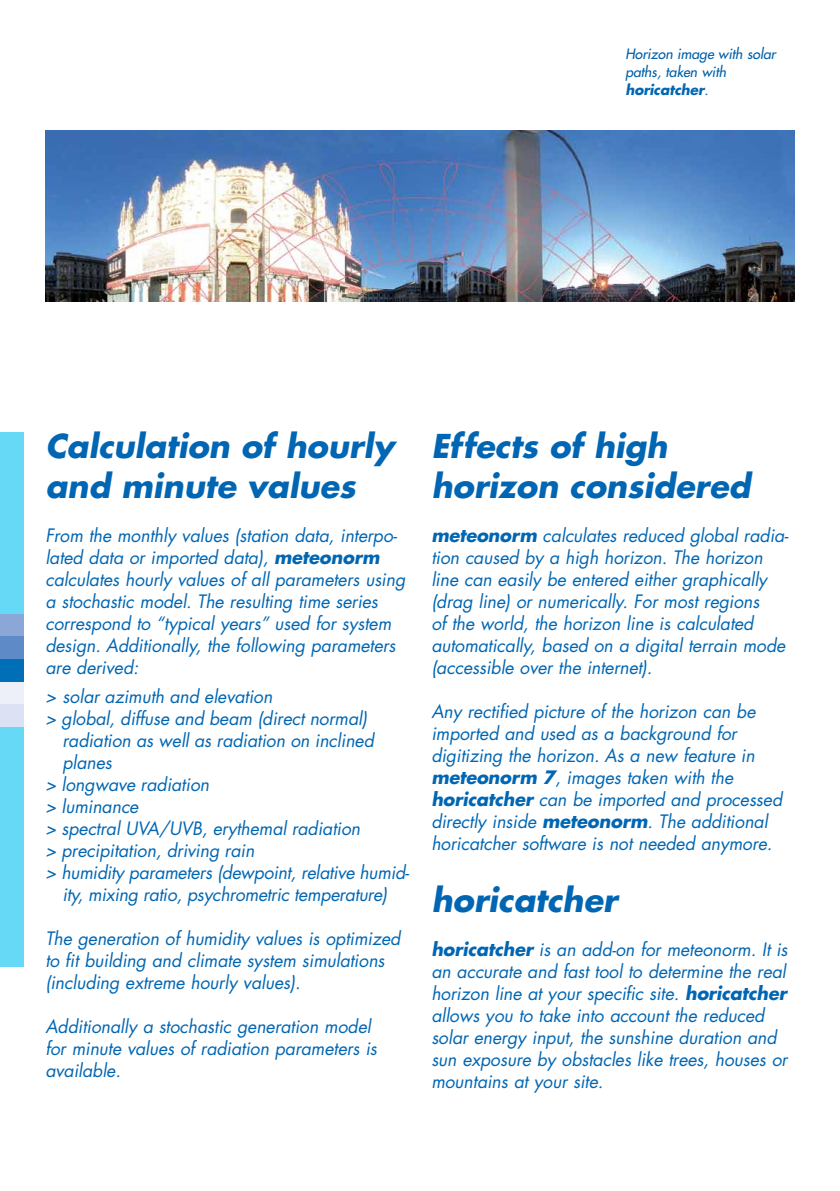
<style>
.page{position:relative;width:840px;height:1191px;background:#fff}
.page>*{position:absolute;margin:0;border:0;box-sizing:border-box;transform-origin:0 0}
.t1{font:italic 700 32px/40px "Futura";color:#0066b3}
.t2{font:italic 18px/22px "Futura";letter-spacing:-.005em;color:#0066b3}
.t3{font:italic 14px/18px "Futura";color:#0060a9}
.s1{font-weight:700;color:#0066b3}
.s2{font-weight:700}
</style>
<div class="page">
<div style="left:0;top:432px;width:23px;height:535px;background:#66d9f7"></div>
<div style="left:0;top:614px;width:24px;height:22px;background:#8ba7d7"></div>
<div style="left:0;top:636px;width:24px;height:23px;background:#5e8bc8"></div>
<div style="left:0;top:659px;width:24px;height:23px;background:#006fb8"></div>
<div style="left:0;top:682px;width:24px;height:22px;background:#eef0f9"></div>
<div style="left:0;top:704px;width:24px;height:23px;background:#dce2f3"></div>
<img style="left:45px;top:130px;width:749px;height:171px">
<p class="t3" style="left:625px;top:45px;width:152px">Horizon image with solar paths, taken with <span class="s1">horicatcher</span>.</p>
<h1 class="t1" style="left:45px;top:425px;width:350px">Calculation of hourly and minute values</h1>
<p class="t2" style="left:45px;top:524px;width:361px">From the monthly values (station data, interpo&shy;lated data or imported data), <span class="s2">meteonorm </span>calculates hourly values of all parameters using a stochastic model. The resulting time series correspond to “typical years” used for system design. Additionally, the following parameters are derived:</p>
<p class="t2" style="left:45px;top:685px;width:228px">&gt; solar azimuth and elevation</p>
<p class="t2" style="left:45px;top:707px;width:323px">&gt; global, diffuse and beam (direct normal)</p>
<p class="t2" style="left:62px;top:729px;width:313px">radiation as well as radiation on inclined</p>
<p class="t2" style="left:62px;top:751px;width:51px">planes</p>
<p class="t2" style="left:45px;top:773px;width:165px">&gt; longwave radiation</p>
<p class="t2" style="left:45px;top:795px;width:94px">&gt; luminance</p>
<p class="t2" style="left:45px;top:817px;width:316px">&gt; spectral UVA/UVB, erythemal radiation</p>
<p class="t2" style="left:45px;top:839px;width:210px">&gt; precipitation, driving rain</p>
<p class="t2" style="left:45px;top:861px;width:365px">&gt; humidity parameters (dewpoint, relative humid-</p>
<p class="t2" style="left:62px;top:883px;width:326px">ity, mixing ratio, psychrometric temperature)</p>
<p class="t2" style="left:45px;top:927px;width:356px">The generation of humidity values is optimized to fit building and climate system simulations (including extreme hourly values).</p>
<p class="t2" style="left:45px;top:1015px;width:333px">Additionally a stochastic generation model for minute values of radiation parameters is available.</p>
<h1 class="t1" style="left:431px;top:425px;width:320px">Effects of high horizon considered</h1>
<p class="t2" style="left:431px;top:524px;width:358px"><span class="s2">meteonorm</span> calculates reduced global radia&shy;tion caused by a high horizon. The horizon line can easily be entered either graphically (drag line) or numerically. For most regions<br>of the world, the horizon line is calculated automatically, based on a digital terrain mode (accessible over the internet).</p>
<p class="t2" style="left:431px;top:700px;width:352px">Any rectified picture of the horizon can be imported and used as a background for digitizing the horizon. As a new feature in <span class="s2">meteonorm 7</span>, images taken with the <span class="s2">horicatcher</span> can be imported and processed directly inside <span class="s2">meteonorm</span>. The additional horicatcher software is not needed anymore.</p>
<h1 class="t1" style="left:431px;top:879px;width:187px">horicatcher</h1>
<p class="t2" style="left:431px;top:938px;width:357px"><span class="s2">horicatcher</span> is an add-on for meteonorm. It is an accurate and fast tool to determine the real horizon line at your specific site. <span class="s2">horicatcher </span>allows you to take into account the reduced solar energy input, the sunshine duration and sun exposure by obstacles like trees, houses or mountains at your site.</p>
</div>
